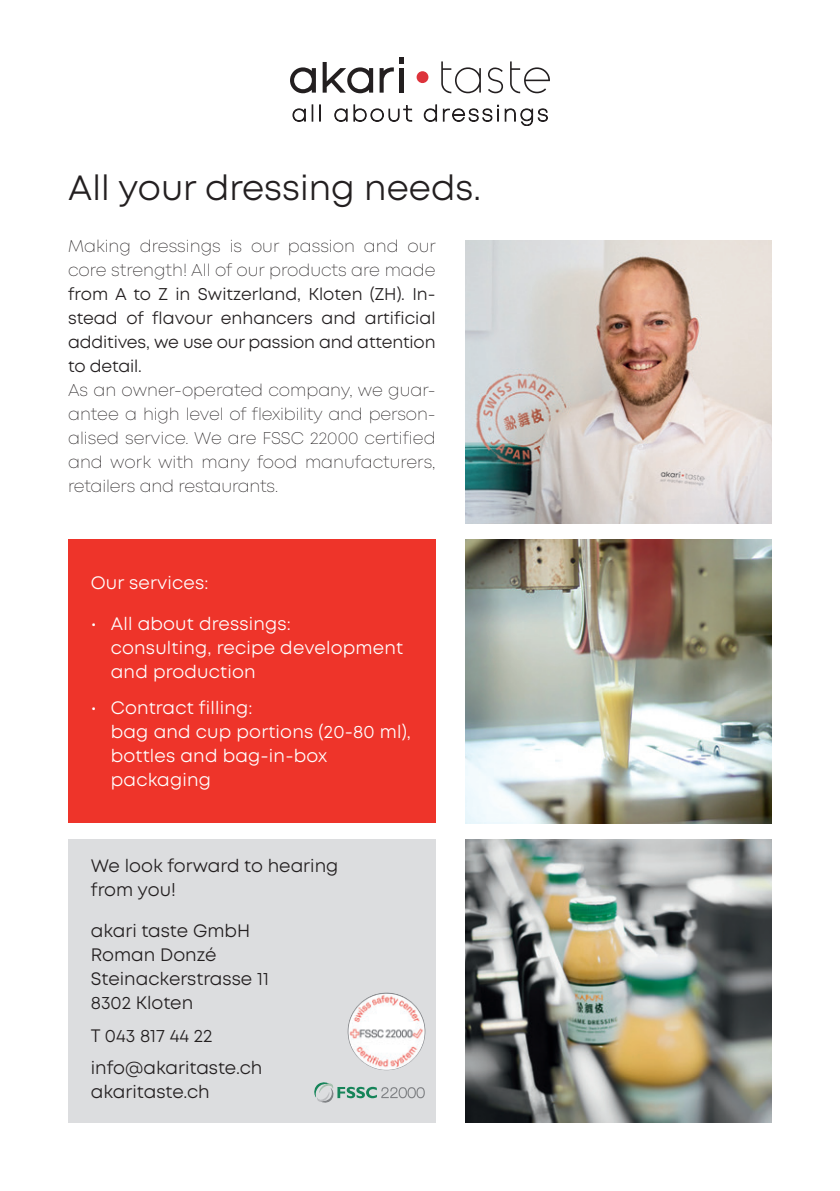
<style>
.page{position:relative;width:840px;height:1191px;background:#fff}
.page>*{position:absolute;margin:0;border:0;box-sizing:border-box;transform-origin:0 0}
.t1{font:35px "Mont";color:#231f20}
.t2{font:18px/24px "Mont";letter-spacing:.01em;color:#fff}
.t3{font:18px/24px "Mont";color:#231f20}
.t4{font:200 17px/24px "Mont";color:#231f20}
.t5{font:17px/24px "Mont";letter-spacing:-.01em;color:#231f20;text-align:justify}
</style>
<div class="page">
<div style="left:68px;top:539px;width:367px;height:284px;background:#ee342a"></div>
<div style="left:68px;top:839px;width:367px;height:284px;background:#dcdddf"></div>
<img style="left:465px;top:240px;width:306px;height:283px">
<img style="left:465px;top:539px;width:306px;height:284px">
<img style="left:465px;top:839px;width:306px;height:284px">
<svg style="left:292px;top:109px;width:13px;height:13px"></svg>
<svg style="left:312px;top:105px;width:1px;height:16px"></svg>
<svg style="left:319px;top:105px;width:1px;height:16px"></svg>
<svg style="left:334px;top:109px;width:13px;height:13px"></svg>
<svg style="left:353px;top:105px;width:58px;height:17px"></svg>
<svg style="left:424px;top:105px;width:12px;height:17px"></svg>
<svg style="left:443px;top:105px;width:55px;height:17px"></svg>
<svg style="left:504px;top:109px;width:43px;height:17px"></svg>
<svg style="left:290px;top:67px;width:26px;height:26px"></svg>
<svg style="left:322px;top:62px;width:51px;height:31px"></svg>
<svg style="left:379px;top:67px;width:14px;height:26px"></svg>
<hr style="left:399px;top:68px;width:4px;height:25px;background:#231f20">
<svg style="left:399px;top:57px;width:4px;height:6px"></svg>
<svg style="left:441px;top:61px;width:39px;height:32px"></svg>
<svg style="left:488px;top:67px;width:15px;height:26px"></svg>
<svg style="left:510px;top:61px;width:39px;height:32px"></svg>
<div style="left:416px;top:71px;width:12px;height:12px;background:#dd333b;border-radius:50%"></div>
<svg style="left:314px;top:1082px;width:110px;height:20px"></svg>
<img style="left:347px;top:992px;width:78px;height:78px;border-radius:39px">
<h1 class="t1" style="left:68px;top:166px;width:414px">All your dressing needs.</h1>
<p class="t4" style="left:68px;top:235px;width:369px">Making dressings is our passion and our core strength! All of our products are made</p>
<p class="t5" style="left:68px;top:282px;width:369px">from A to Z in Switzerland, Kloten (ZH). In&shy;stead of flavour enhancers and artificial additives, we use our passion and attention to detail.</p>
<p class="t4" style="left:68px;top:379px;width:369px;text-align:justify">As an owner-operated company, we guar&shy;antee a high level of flexibility and person&shy;alised service. We are FSSC 22000 certified and work with many food manufacturers, retailers and restaurants.</p>
<p class="t2" style="left:91px;top:571px;width:119px">Our services:</p>
<p class="t2" style="left:111px;top:612px;width:293px;text-indent:-20px">• All about dressings:<br>consulting, recipe development and production</p>
<p class="t2" style="left:111px;top:695px;width:301px;text-indent:-20px">• Contract filling:<br>bag and cup portions (20-80 ml), bottles and bag-in-box packaging</p>
<p class="t3" style="left:91px;top:854px;width:249px">We look forward to hearing from you!</p>
<p class="t3" style="left:91px;top:919px;width:179px">akari taste GmbH<br>Roman Donzé<br>Steinackerstrasse 11<br>8302 Kloten</p>
<p class="t3" style="left:91px;top:1019px;width:173px;line-height:32.6px">T 043 817 44 22 info@akaritaste.ch</p>
<p class="t3" style="left:91px;top:1080px;width:120px">akaritaste.ch</p>
</div>
